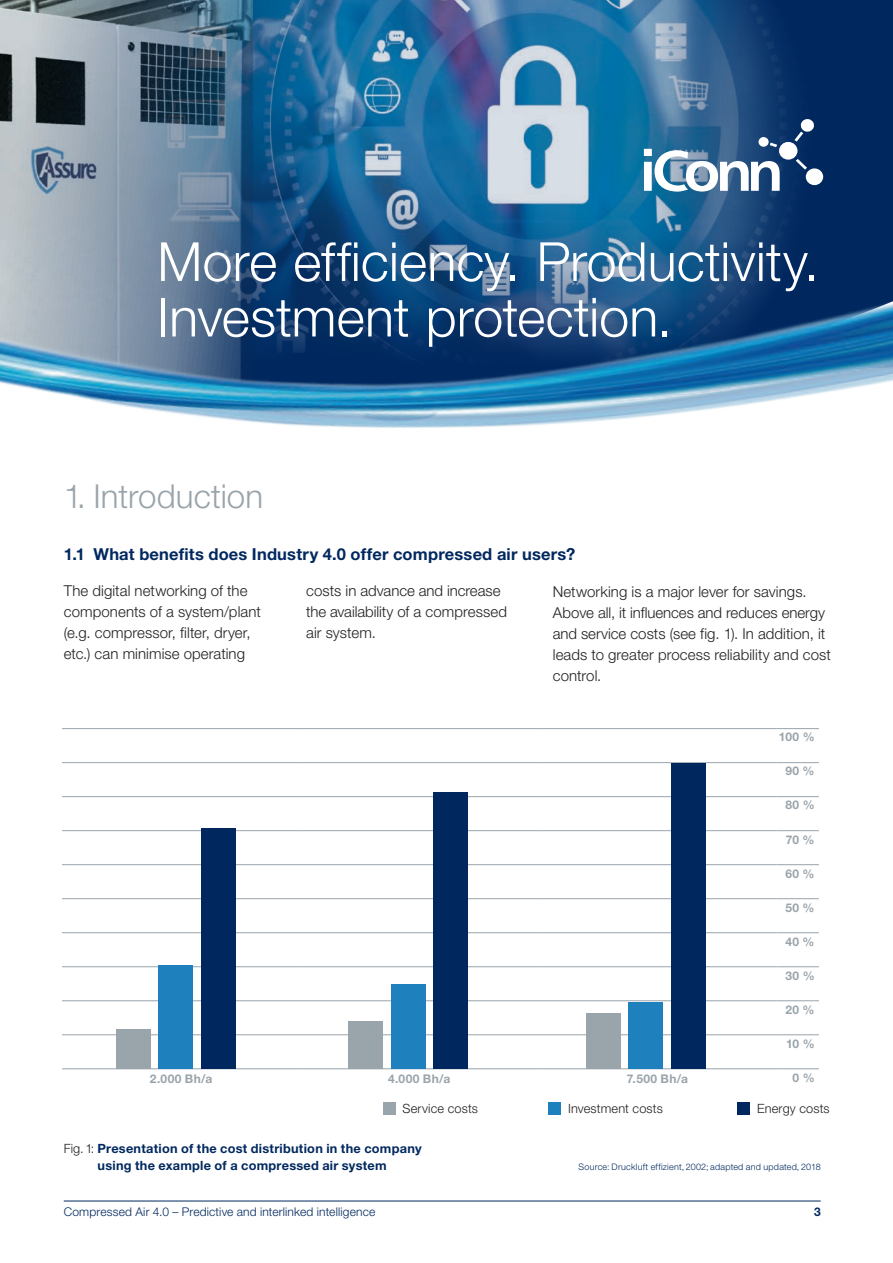
<style>
.page{position:relative;width:893px;height:1263px;background:#fff}
.page>*{position:absolute;margin:0;border:0;box-sizing:border-box;transform-origin:0 0}
.t1{font:300 54px/55.5px "Helvetica Neue LT Std";color:#fff}
.t2{font:300 33px "Helvetica Neue LT Std";letter-spacing:.005em;color:#99a4ab}
.t3{font:700 16.5px "Helvetica Neue LT Std";letter-spacing:.01em;color:#00285f}
.t4{font:300 15px/21px "Helvetica Neue LT Std";letter-spacing:.005em;color:#231f20}
.t5{font:700 12.75px/16.5px "Helvetica Neue LT Std";letter-spacing:.02em;color:#00285f;text-align:center}
.t6{font:300 12.75px "Helvetica Neue LT Std";letter-spacing:.01em;color:#231f20}
.t7{font:700 12px "Helvetica Neue LT Std";letter-spacing:.035em;color:#99a4ab}
.t8{font:300 12px "Helvetica Neue LT Std";letter-spacing:.015em;color:#00285f}
.t9{font:700 12px "Helvetica Neue LT Std";color:#00285f}
.t10{font:300 9px "Helvetica Neue LT Std";letter-spacing:.025em;color:#00285f}
.s1{font-weight:300;color:#231f20}
</style>
<div class="page">
<svg style="left:253px;top:0;width:640px;height:196px;background:#245f91"></svg>
<img style="left:501px;top:0;width:318px;height:196px">
<img style="left:0;top:0;width:253px;height:196px">
<div style="left:758px;top:137px;width:11px;height:10px;background:#fff;border-radius:50%"></div>
<svg style="left:796px;top:159px;width:11px;height:11px"></svg>
<svg style="left:644px;top:143px;width:136px;height:49px"></svg>
<div style="left:806px;top:168px;width:17px;height:17px;background:#fff;border-radius:50%"></div>
<svg style="left:794px;top:119px;width:20px;height:23px"></svg>
<div style="left:779px;top:142px;width:18px;height:18px;background:#fff;border-radius:50%"></div>
<svg style="left:62px;top:729px;width:759px;height:473px"></svg>
<img style="left:0;top:196px;width:893px;height:232px">
<hr style="left:64px;top:1200px;width:757px;height:1px;background:#00285f">
<div style="left:383px;top:1102px;width:12px;height:13px;background:#99a4ab"></div>
<div style="left:548px;top:1102px;width:13px;height:13px;background:#1f80be"></div>
<div style="left:737px;top:1102px;width:13px;height:13px;background:#00285f"></div>
<hr style="left:62px;top:728px;width:238px;height:1px;background:#99a4ab">
<hr style="left:300px;top:728px;width:238px;height:1px;background:#99a4ab">
<hr style="left:538px;top:728px;width:238px;height:1px;background:#99a4ab">
<hr style="left:776px;top:728px;width:43px;height:1px;background:#99a4ab">
<hr style="left:62px;top:762px;width:238px;height:1px;background:#99a4ab">
<hr style="left:300px;top:762px;width:238px;height:1px;background:#99a4ab">
<hr style="left:538px;top:762px;width:238px;height:1px;background:#99a4ab">
<hr style="left:776px;top:762px;width:43px;height:1px;background:#99a4ab">
<hr style="left:62px;top:796px;width:238px;height:1px;background:#99a4ab">
<hr style="left:300px;top:796px;width:238px;height:1px;background:#99a4ab">
<hr style="left:538px;top:796px;width:238px;height:1px;background:#99a4ab">
<hr style="left:776px;top:796px;width:43px;height:1px;background:#99a4ab">
<hr style="left:62px;top:830px;width:238px;height:1px;background:#99a4ab">
<hr style="left:300px;top:830px;width:238px;height:1px;background:#99a4ab">
<hr style="left:538px;top:830px;width:238px;height:1px;background:#99a4ab">
<hr style="left:776px;top:830px;width:43px;height:1px;background:#99a4ab">
<hr style="left:62px;top:864px;width:238px;height:1px;background:#99a4ab">
<hr style="left:300px;top:864px;width:238px;height:1px;background:#99a4ab">
<hr style="left:538px;top:864px;width:238px;height:1px;background:#99a4ab">
<hr style="left:776px;top:864px;width:43px;height:1px;background:#99a4ab">
<hr style="left:62px;top:898px;width:238px;height:1px;background:#99a4ab">
<hr style="left:300px;top:898px;width:238px;height:1px;background:#99a4ab">
<hr style="left:538px;top:898px;width:238px;height:1px;background:#99a4ab">
<hr style="left:776px;top:898px;width:43px;height:1px;background:#99a4ab">
<hr style="left:62px;top:932px;width:238px;height:1px;background:#99a4ab">
<hr style="left:300px;top:932px;width:238px;height:1px;background:#99a4ab">
<hr style="left:538px;top:932px;width:238px;height:1px;background:#99a4ab">
<hr style="left:776px;top:932px;width:43px;height:1px;background:#99a4ab">
<hr style="left:62px;top:966px;width:238px;height:1px;background:#99a4ab">
<hr style="left:300px;top:966px;width:238px;height:1px;background:#99a4ab">
<hr style="left:538px;top:966px;width:238px;height:1px;background:#99a4ab">
<hr style="left:776px;top:966px;width:43px;height:1px;background:#99a4ab">
<hr style="left:62px;top:1000px;width:238px;height:1px;background:#99a4ab">
<hr style="left:300px;top:1000px;width:238px;height:1px;background:#99a4ab">
<hr style="left:538px;top:1000px;width:238px;height:1px;background:#99a4ab">
<hr style="left:776px;top:1000px;width:43px;height:1px;background:#99a4ab">
<hr style="left:62px;top:1034px;width:238px;height:1px;background:#99a4ab">
<hr style="left:300px;top:1034px;width:238px;height:1px;background:#99a4ab">
<hr style="left:538px;top:1034px;width:238px;height:1px;background:#99a4ab">
<hr style="left:776px;top:1034px;width:43px;height:1px;background:#99a4ab">
<hr style="left:62px;top:1068px;width:238px;height:1px;background:#99a4ab">
<hr style="left:300px;top:1068px;width:238px;height:1px;background:#99a4ab">
<hr style="left:538px;top:1068px;width:238px;height:1px;background:#99a4ab">
<hr style="left:776px;top:1068px;width:43px;height:1px;background:#99a4ab">
<div style="left:201px;top:828px;width:34px;height:241px;background:#00285f"></div>
<div style="left:159px;top:965px;width:34px;height:104px;background:#1f80be"></div>
<div style="left:116px;top:1029px;width:34px;height:40px;background:#99a4ab"></div>
<div style="left:434px;top:793px;width:34px;height:276px;background:#00285f"></div>
<div style="left:391px;top:984px;width:34px;height:85px;background:#1f80be"></div>
<div style="left:349px;top:1021px;width:34px;height:48px;background:#99a4ab"></div>
<div style="left:671px;top:763px;width:34px;height:306px;background:#00285f"></div>
<div style="left:629px;top:1002px;width:34px;height:67px;background:#1f80be"></div>
<div style="left:586px;top:1013px;width:34px;height:56px;background:#99a4ab"></div>
<h1 class="t1" style="left:157px;top:233px;width:663px">More efficiency. Productivity.<br>Investment protection.</h1>
<h2 class="t2" style="left:64px;top:476px;width:201px">1. Introduction</h2>
<p class="t3" style="left:64px;top:544px;width:513px">1.1 What benefits does Industry 4.0 offer compressed air users?</p>
<p class="t4" style="left:64px;top:580px;width:199px">The digital networking of the components of a system/plant (e.g. compressor, filter, dryer, etc.) can minimise operating</p>
<p class="t4" style="left:306px;top:580px;width:202px">costs in advance and increase the availability of a compressed air system.</p>
<p class="t4" style="left:553px;top:581px;width:279px">Networking is a major lever for savings.<br>Above all, it influences and reduces energy and service costs (see fig. 1). In addition, it leads to greater process reliability and cost control.</p>
<p class="t7" style="left:779px;top:730px;width:37px">100 %</p>
<p class="t7" style="left:785px;top:764px;width:31px">90 %</p>
<p class="t7" style="left:785px;top:798px;width:31px">80 %</p>
<p class="t7" style="left:786px;top:832px;width:30px">70 %</p>
<p class="t7" style="left:785px;top:866px;width:31px">60 %</p>
<p class="t7" style="left:785px;top:900px;width:31px">50 %</p>
<p class="t7" style="left:786px;top:934px;width:31px">40 %</p>
<p class="t7" style="left:785px;top:968px;width:31px">30 %</p>
<p class="t7" style="left:785px;top:1002px;width:31px">20 %</p>
<p class="t7" style="left:786px;top:1036px;width:30px">10 %</p>
<p class="t7" style="left:150px;top:1072px;width:64px">2.000 Bh/a</p>
<p class="t7" style="left:388px;top:1072px;width:64px">4.000 Bh/a</p>
<p class="t7" style="left:627px;top:1072px;width:63px">7.500 Bh/a</p>
<p class="t7" style="left:793px;top:1070px;width:24px">0 %</p>
<p class="t6" style="left:403px;top:1101px;width:77px">Service costs</p>
<p class="t6" style="left:568px;top:1101px;width:96px">Investment costs</p>
<p class="t6" style="left:757px;top:1101px;width:74px">Energy costs</p>
<p class="t5" style="left:64px;top:1140px;width:359px"><span class="s1">Fig. 1:</span> Presentation of the cost distribution in the company using the example of a compressed air system</p>
<p class="t10" style="left:579px;top:1161px;width:244px">Source: Druckluft effizient, 2002; adapted and updated, 2018</p>
<p class="t8" style="left:64px;top:1205px;width:313px">Compressed Air 4.0 – Predictive and interlinked intelligence</p>
<p class="t9" style="left:814px;top:1204px;width:8px">3</p>
</div>
